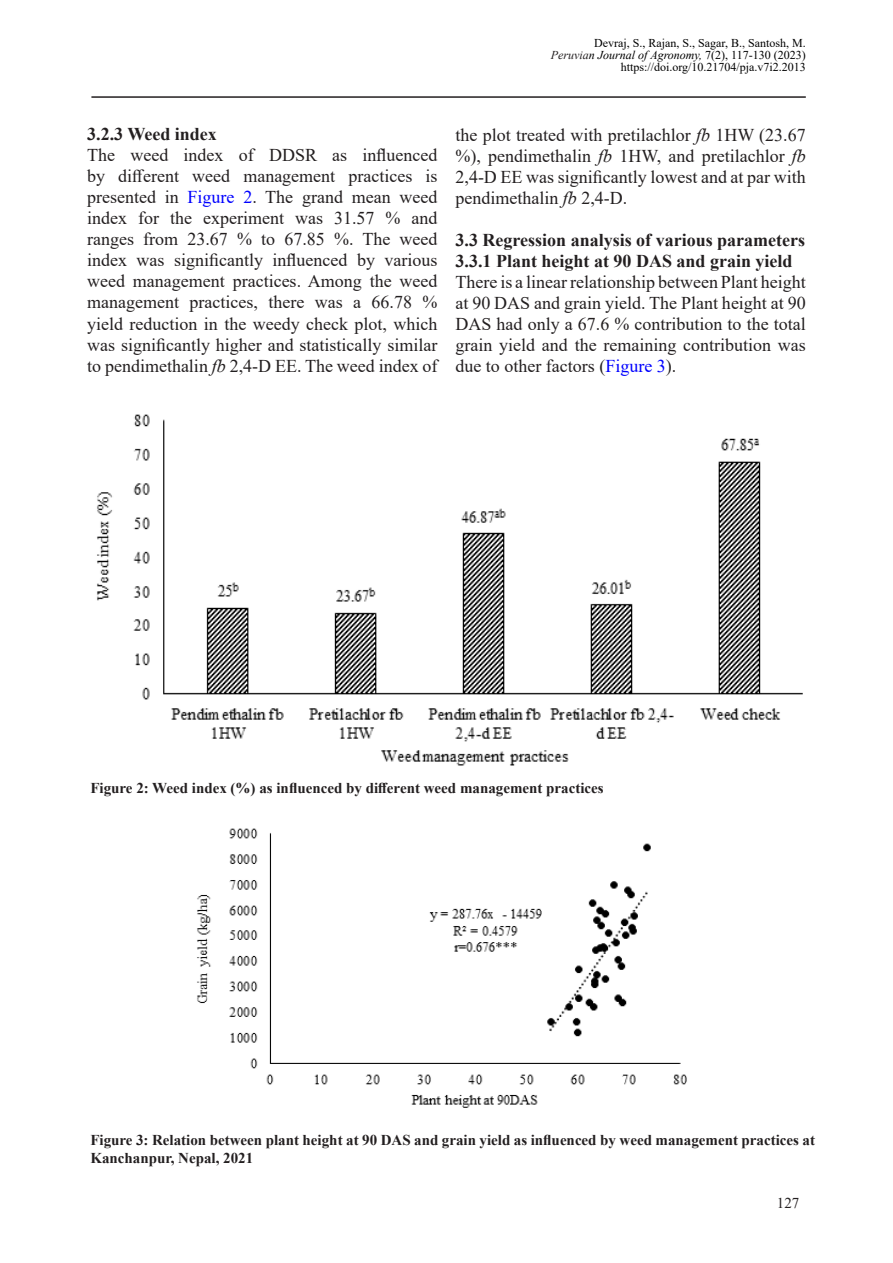
<style>
.page{position:relative;width:893px;height:1263px;background:#fff}
.page>*{position:absolute;margin:0;border:0;box-sizing:border-box;transform-origin:0 0}
.t1{font:18px/21px "Times New Roman";color:#231f20;text-align:justify}
.Heading_1{font:700 18px "Times New Roman";color:#231f20}
.Heading_2{font:700 18px "Times New Roman";color:#231f20}
.Heading_3{font:700 18px "Times New Roman";color:#231f20}
.t2{font:700 15px/18px "Times New Roman";color:#231f20}
.t3{font:15px "Times New Roman";color:#231f20}
.t4{font:12px/12px "Times New Roman";color:#000;text-align:right}
.s1{color:#231f20}
.s2{font-style:italic;color:#231f20}
.s3{font-style:italic}
.s4{color:#00f}
</style>
<div class="page">
<hr style="left:91px;top:96px;width:715px;height:2px;background:#231f20">
<img style="left:97px;top:414px;width:706px;height:352px">
<img style="left:197px;top:828px;width:490px;height:280px">
<p class="t4" style="left:551px;top:36px;width:256px">Devraj, S., Rajan, S., Sagar, B.<span class="s1">,</span> Santosh, M.<br><span class="s2">Peruvia</span><span class="s3">n Journal of Agronomy,</span> 7(2), 117-130 (2023) https://doi.org/10.21704/pja.v7i2.2013</p>
<p class="Heading_3" style="left:87px;top:121px;width:131px">3.2.3 Weed index</p>
<p class="t1" style="left:87px;top:144px;width:352px">The weed index of DDSR as influenced by different weed management practices is presented in <span class="s4">Figure 2</span>. The grand mean weed index for the experiment was 31.57 % and ranges from 23.67 % to 67.85 %. The weed index was significantly influenced by various weed management practices. Among the weed management practices, there was a 66.78 % yield reduction in the weedy check plot, which was significantly higher and statistically similar to pendimethalin <span class="s3">fb</span> 2,4-D EE. The weed index of</p>
<p class="t1" style="left:455px;top:124px;width:352px">the plot treated with pretilachlor <span class="s3">fb</span> 1HW (23.67 %), pendimethalin <span class="s3">fb</span> 1HW, and pretilachlor <span class="s3">fb </span>2,4-D EE was significantly lowest and at par with pendimethalin <span class="s3">fb</span> 2,4-D.</p>
<p class="Heading_1" style="left:455px;top:227px;width:351px">3.3 Regression analysis of various parameters</p>
<p class="Heading_2" style="left:455px;top:248px;width:339px">3.3.1 Plant height at 90 DAS and grain yield</p>
<p class="t1" style="left:455px;top:271px;width:352px">There is a linear relationship between Plant height at 90 DAS and grain yield. The Plant height at 90<br>DAS had only a 67.6 % contribution to the total grain yield and the remaining contribution was due to other factors (<span class="s4">Figure 3</span>).</p>
<p class="t2" style="left:90px;top:779px;width:515px">Figure 2: Weed index (%) as influenced by different weed management practices</p>
<p class="t2" style="left:90px;top:1131px;width:726px">Figure 3: Relation between plant height at 90 DAS and grain yield as influenced by weed management practices at<br>Kanchanpur, Nepal, 2021</p>
<p class="t3" style="left:777px;top:1192px;width:24px">127</p>
</div>
